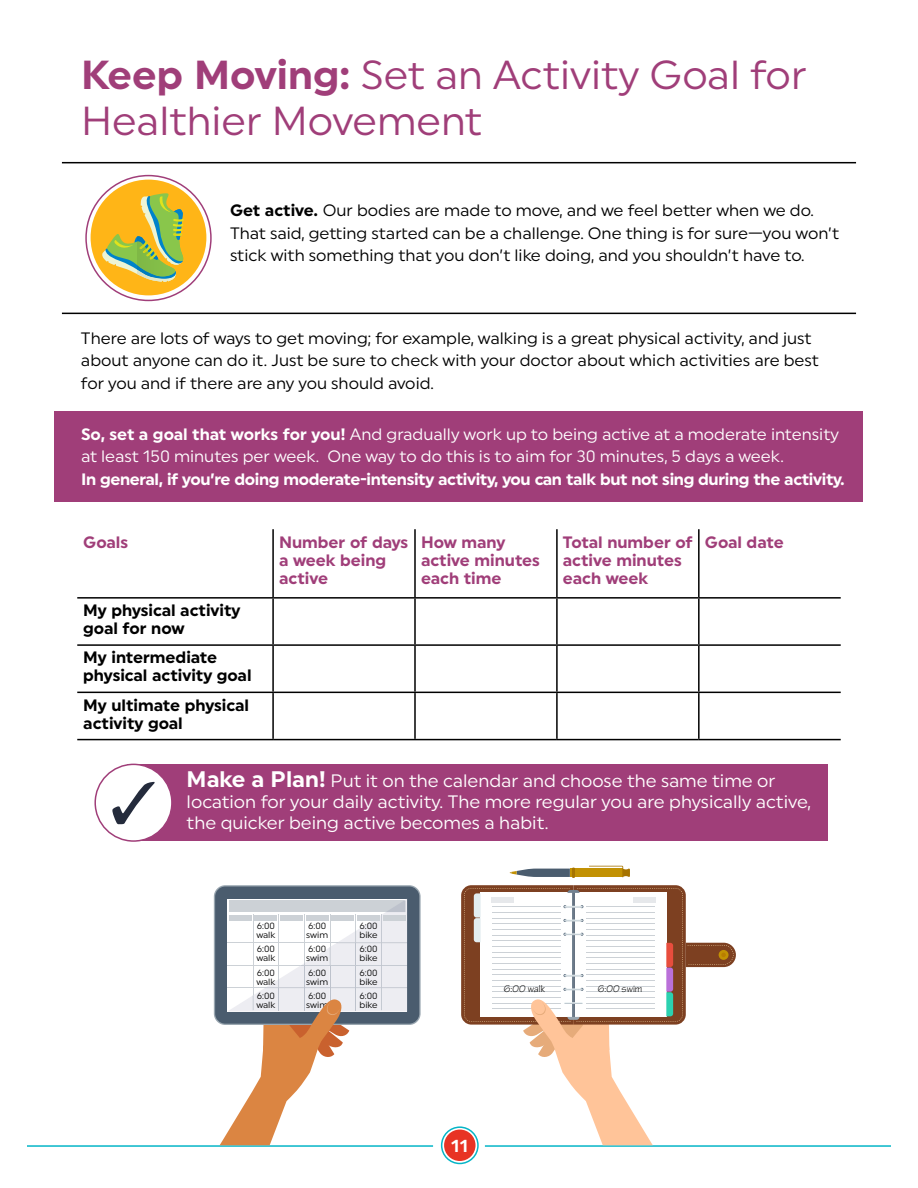
<style>
.page{position:relative;width:918px;height:1188px;background:#fff}
.page>*{position:absolute;margin:0;border:0;box-sizing:border-box;transform-origin:0 0}
.t1{font:40.5px/46.5px "Uniform";color:#a03e79}
.magenta_call_out_box{font:18px/21px "Uniform";color:#fff}
.t2{font:700 17.4px "Uniform";color:#fff}
.body_P{font:16.5px/22.5px "Uniform";color:#000}
.white_body_p{font:16.5px/22.5px "Uniform";color:#fff}
.magenta_table_titles{font:700 16.5px/18px "Uniform";color:#a03e79}
.magenta_table_tiles{font:700 16.5px/18px "Uniform";color:#000}
.white_body_p-2{font:700 16.5px "Uniform";letter-spacing:-.02em;color:#fff}
.t3{font:10.5px "Tekton Pro";color:#000}
.t4{font:9px/9px "Uniform";color:#000}
.s1{font-weight:700}
.s2{font-weight:700;font-size:22.5px}
</style>
<div class="page">
<div style="left:444px;top:1130px;width:32px;height:31px;background:#e83324;border-radius:50%"></div>
<hr style="left:27px;top:1145px;width:406px;height:2px;background:#05b5c7">
<hr style="left:485px;top:1145px;width:406px;height:2px;background:#05b5c7">
<div style="left:441px;top:1126px;width:38px;height:38px;border:2px solid #05b5c7;border-radius:50%"></div>
<div style="left:55px;top:412px;width:808px;height:90px;background:#a03e79"></div>
<hr style="left:77px;top:597px;width:196px;height:2px;background:#000">
<hr style="left:273px;top:597px;width:142px;height:2px;background:#000">
<hr style="left:272px;top:599px;width:2px;height:45px;background:#000">
<hr style="left:415px;top:597px;width:142px;height:2px;background:#000">
<hr style="left:414px;top:599px;width:2px;height:45px;background:#000">
<hr style="left:557px;top:597px;width:142px;height:2px;background:#000">
<hr style="left:556px;top:599px;width:2px;height:45px;background:#000">
<hr style="left:699px;top:597px;width:142px;height:2px;background:#000">
<hr style="left:77px;top:644px;width:196px;height:2px;background:#000">
<hr style="left:273px;top:644px;width:142px;height:2px;background:#000">
<hr style="left:272px;top:646px;width:2px;height:46px;background:#000">
<hr style="left:415px;top:644px;width:142px;height:2px;background:#000">
<hr style="left:414px;top:646px;width:2px;height:46px;background:#000">
<hr style="left:557px;top:644px;width:142px;height:2px;background:#000">
<hr style="left:556px;top:646px;width:2px;height:46px;background:#000">
<hr style="left:699px;top:644px;width:142px;height:2px;background:#000">
<hr style="left:77px;top:692px;width:196px;height:1px;background:#000">
<hr style="left:273px;top:692px;width:142px;height:1px;background:#000">
<hr style="left:272px;top:693px;width:2px;height:46px;background:#000">
<hr style="left:415px;top:692px;width:142px;height:1px;background:#000">
<hr style="left:414px;top:693px;width:2px;height:46px;background:#000">
<hr style="left:557px;top:692px;width:142px;height:1px;background:#000">
<hr style="left:556px;top:693px;width:2px;height:46px;background:#000">
<hr style="left:699px;top:692px;width:142px;height:1px;background:#000">
<hr style="left:77px;top:739px;width:196px;height:1px;background:#000">
<hr style="left:273px;top:739px;width:142px;height:1px;background:#000">
<hr style="left:415px;top:739px;width:142px;height:1px;background:#000">
<hr style="left:557px;top:739px;width:142px;height:1px;background:#000">
<hr style="left:699px;top:739px;width:142px;height:1px;background:#000">
<hr style="left:272px;top:529px;width:2px;height:68px;background:#000">
<hr style="left:414px;top:529px;width:2px;height:68px;background:#000">
<hr style="left:556px;top:529px;width:2px;height:68px;background:#000">
<hr style="left:698px;top:529px;width:2px;height:68px;background:#000">
<hr style="left:698px;top:599px;width:2px;height:45px;background:#000">
<hr style="left:698px;top:646px;width:2px;height:46px;background:#000">
<hr style="left:698px;top:693px;width:2px;height:46px;background:#000">
<div style="left:128px;top:764px;width:700px;height:77px;background:#a03e79"></div>
<div style="left:95px;top:764px;width:77px;height:77px;background:#fff;border-radius:50%"></div>
<div style="left:94px;top:764px;width:79px;height:78px;border:2px solid #a03e79;border-radius:50%"></div>
<svg style="left:112px;top:782px;width:43px;height:42px"></svg>
<hr style="left:62px;top:162px;width:794px;height:1px;background:#000">
<hr style="left:62px;top:313px;width:794px;height:1px;background:#000">
<div style="left:91px;top:180px;width:115px;height:115px;background:#ffb517;border-radius:50%"></div>
<svg style="left:101px;top:192px;width:84px;height:90px"></svg>
<svg style="left:461px;top:885px;width:275px;height:260px"></svg>
<div style="left:570px;top:869px;width:53px;height:8px;background:#c29103"></div>
<svg style="left:510px;top:867px;width:65px;height:11px"></svg>
<svg style="left:589px;top:866px;width:41px;height:11px"></svg>
<svg style="left:214px;top:885px;width:207px;height:260px"></svg>
<h2 class="t1" style="left:81px;top:51px;width:727px"><span class="s1">Keep Moving:</span> Set an Activity Goal for<br>Healthier Movement</h2>
<p class="body_P" style="left:230px;top:199px;width:611px"><span class="s1">Get active.</span> Our bodies are made to move, and we feel better when we do.<br>That said, getting started can be a challenge. One thing is for sure—you won’t stick with something that you don’t like doing, and you shouldn’t have to.</p>
<p class="body_P" style="left:81px;top:326px;width:740px">There are lots of ways to get moving; for example, walking is a great physical activity, and just about anyone can do it. Just be sure to check with your doctor about which activities are best for you and if there are any you should avoid.</p>
<p class="white_body_p" style="left:81px;top:422px;width:759px"><span class="s1">So, set a goal that works for you!</span> And gradually work up to being active at a moderate intensity at least 150 minutes per week. One way to do this is to aim for 30 minutes, 5 days a week.</p>
<p class="white_body_p-2" style="left:81px;top:469px;width:765px">In general, if you’re doing moderate-intensity activity, you can talk but not sing during the activity.</p>
<p class="magenta_table_titles" style="left:83px;top:533px;width:46px">Goals</p>
<p class="magenta_table_titles" style="left:279px;top:533px;width:131px">Number of days a week being active</p>
<p class="magenta_table_titles" style="left:421px;top:533px;width:121px">How many active minutes each time</p>
<p class="magenta_table_titles" style="left:563px;top:533px;width:131px">Total number of active minutes each week</p>
<p class="magenta_table_titles" style="left:705px;top:533px;width:80px">Goal date</p>
<p class="magenta_table_tiles" style="left:83px;top:601px;width:159px">My physical activity goal for now</p>
<p class="magenta_table_tiles" style="left:83px;top:648px;width:170px">My intermediate physical activity goal</p>
<p class="magenta_table_tiles" style="left:83px;top:696px;width:167px">My ultimate physical activity goal</p>
<p class="magenta_call_out_box" style="left:187px;top:770px;width:626px"><span class="s2">Make a Plan!</span> Put it on the calendar and choose the same time or location for your daily activity. The more regular you are physically active, the quicker being active becomes a habit.</p>
<p class="t4" style="left:256px;top:922px;width:21px">6:00 walk</p>
<p class="t4" style="left:256px;top:945px;width:21px">6:00 walk</p>
<p class="t4" style="left:256px;top:968px;width:21px">6:00 walk</p>
<p class="t4" style="left:256px;top:991px;width:21px">6:00 walk</p>
<p class="t4" style="left:306px;top:922px;width:24px">6:00 swim</p>
<p class="t4" style="left:306px;top:945px;width:24px">6:00 swim</p>
<p class="t4" style="left:306px;top:968px;width:24px">6:00 swim</p>
<p class="t4" style="left:306px;top:991px;width:24px">6:00 swim</p>
<p class="t4" style="left:359px;top:922px;width:20px">6:00 bike</p>
<p class="t4" style="left:359px;top:945px;width:20px">6:00 bike</p>
<p class="t4" style="left:359px;top:968px;width:20px">6:00 bike</p>
<p class="t4" style="left:359px;top:991px;width:20px">6:00 bike</p>
<p class="t3" style="left:504px;top:982px;width:43px">6:00 walk</p>
<p class="t3" style="left:598px;top:982px;width:46px">6:00 swim</p>
<p class="t2" style="left:451px;top:1135px;width:19px">11</p>
</div>
